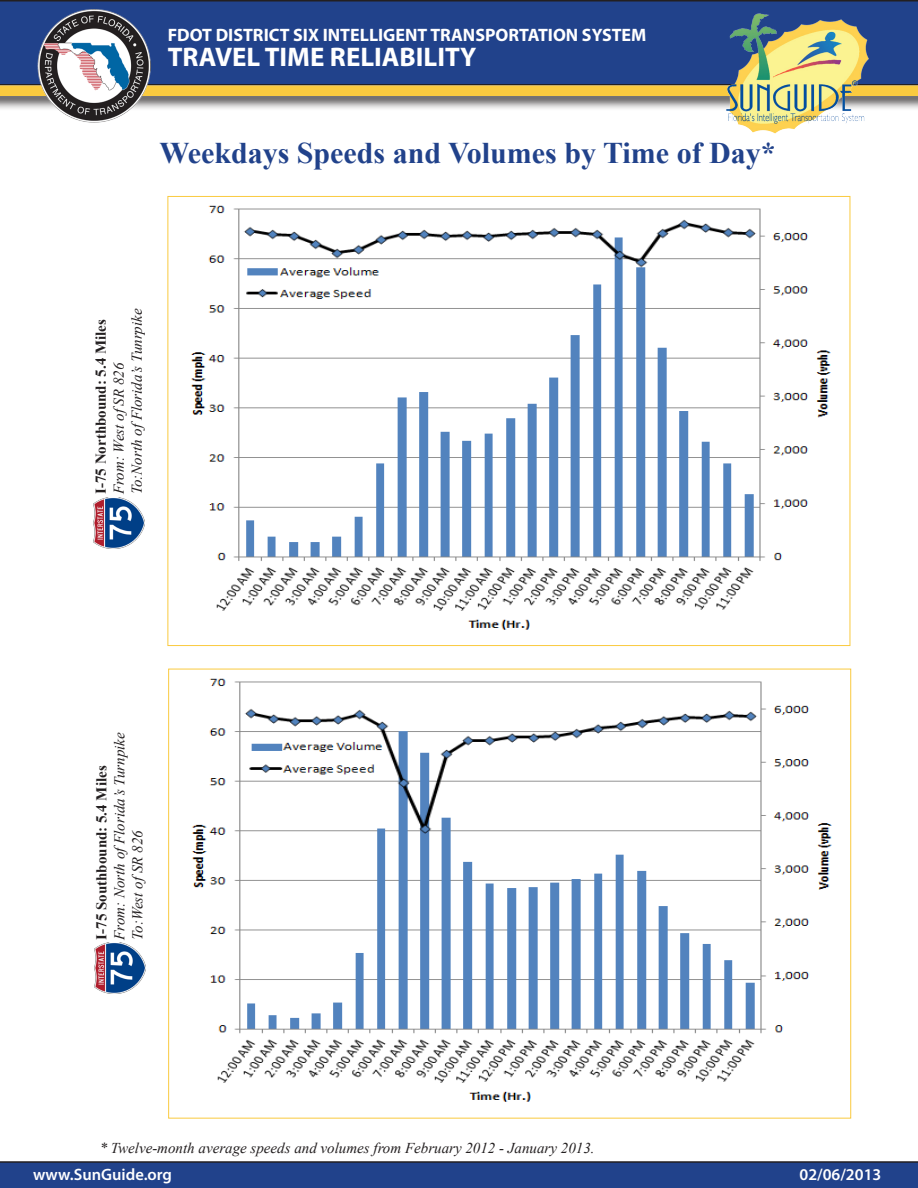
<style>
.page{position:relative;width:918px;height:1188px;background:#fff}
.page>*{position:absolute;margin:0;border:0;box-sizing:border-box;transform-origin:0 0}
.t1{font:700 30px "Times New Roman";color:#21428b}
.t2{font:700 27px "Myriad Pro";color:#fff}
.t3{font:700 18px "Myriad Pro";color:#fff}
.t4{font:600 16.5px "Myriad Pro";color:#fff}
.t5{font:italic 15px "Times New Roman";color:#231f20}
.t6{font:700 15px "Times New Roman";color:#231f20}
</style>
<div class="page">
<div style="left:0;top:0;width:918px;height:84px;background:#21428b"></div>
<div style="left:0;top:84px;width:918px;height:27px;background:#231f20;opacity:.75"></div>
<div style="left:0;top:86px;width:918px;height:10px;background:#faca3f"></div>
<img style="left:37px;top:10px;width:113px;height:112px">
<img style="left:715px;top:10px;width:166px;height:124px">
<svg style="left:0;top:1161px;width:918px;height:27px;background:#234186"></svg>
<img style="left:94px;top:498px;width:51px;height:51px">
<img style="left:95px;top:943px;width:50px;height:51px">
<img style="left:190px;top:205px;width:641px;height:425px">
<img style="left:191px;top:678px;width:641px;height:424px">
<p class="t3" style="left:168px;top:23px;width:480px">FDOT DISTRICT SIX INTELLIGENT TRANSPORTATION SYSTEM</p>
<h2 class="t2" style="left:168px;top:40px;width:310px">TRAVEL TIME RELIABILITY</h2>
<p class="t1" style="left:159px;top:133px;width:618px">Weekdays Speeds and Volumes by Time of Day*</p>
<p class="t5" style="left:126px;top:494px;width:187px;rotate:-90deg">To:North ofFlorida’s Tunrpike</p>
<p class="t6" style="left:90px;top:494px;width:177px;rotate:-90deg">I-75 Northbound: 5.4 Miles</p>
<p class="t5" style="left:108px;top:494px;width:133px;rotate:-90deg">From: West ofSR 826</p>
<p class="t5" style="left:109px;top:940px;width:209px;rotate:-90deg">From: North ofFlorida’s Turnpike</p>
<p class="t6" style="left:91px;top:940px;width:176px;rotate:-90deg">I-75 Southbound: 5.4 Miles</p>
<p class="t5" style="left:127px;top:940px;width:111px;rotate:-90deg">To:West ofSR 826</p>
<p class="t5" style="left:100px;top:1138px;width:496px">* Twelve-month average speeds and volumes from February 2012 - January 2013.</p>
<p class="t4" style="left:33px;top:1164px;width:141px">www.SunGuide.org</p>
<p class="t4" style="left:800px;top:1164px;width:83px">02/06/2013</p>
</div>
